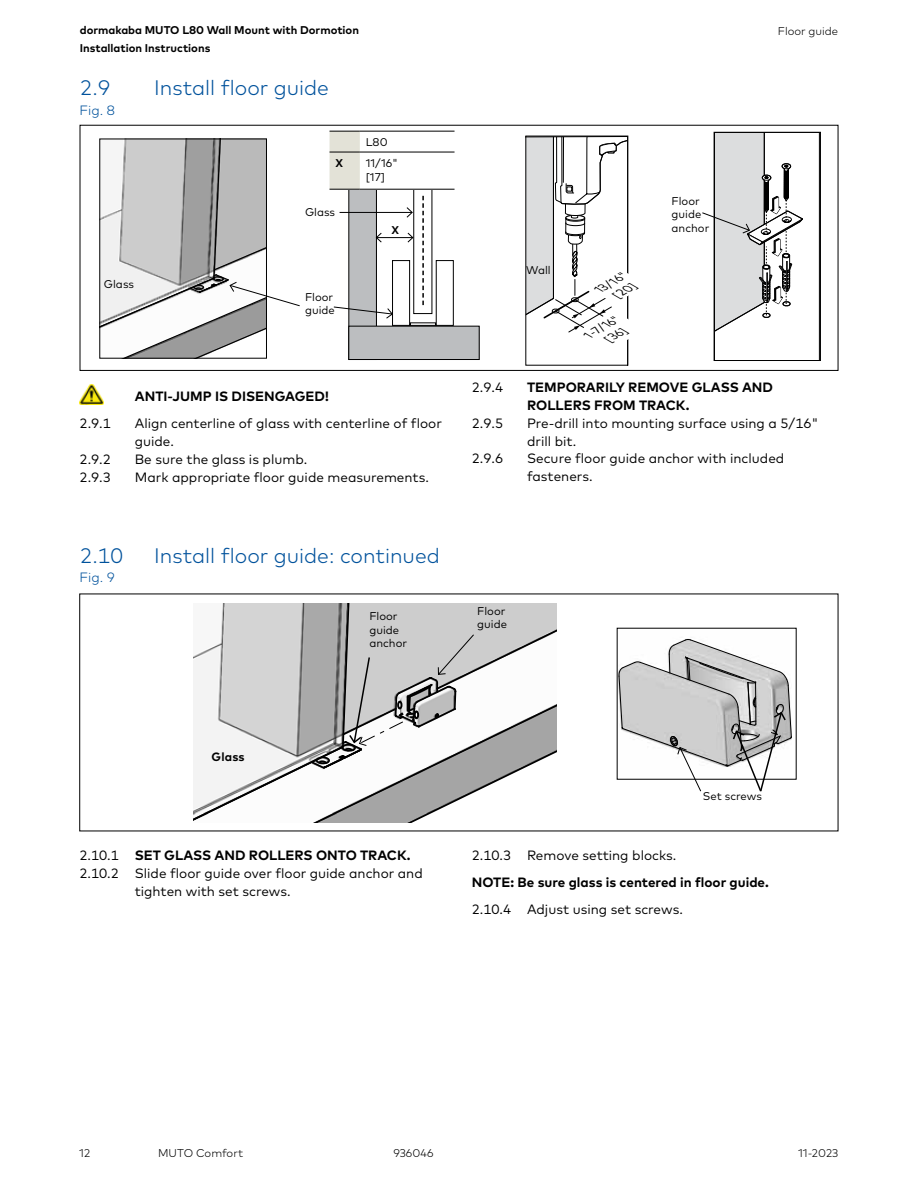
<style>
.page{position:relative;width:918px;height:1188px;background:#fff}
.page>*{position:absolute;margin:0;border:0;box-sizing:border-box;transform-origin:0 0}
.t1{font:300 21px "Mark Pro";color:#00529c}
.t2{font:13.5px/18px "Mark Pro";color:#000}
.t3{font:700 13.5px/18px "Mark Pro";color:#000}
.t4{font:300 13.5px "Mark Pro";color:#00529c}
.t5{font:700 12px "Mark Pro";letter-spacing:.015em;color:#000}
.t6{font:11.25px/13.5px "Mark Pro";color:#000}
.t7{font:700 11.25px/18px "Mark Pro";color:#000}
.t8{font:300 11.25px "Mark Pro";color:#000}
.t9{font:italic 11.25px/13.5px "Mark Pro";color:#000;text-align:right}
.s1{font-weight:400}
</style>
<div class="page">
<div style="left:80px;top:125px;width:758px;height:246px;border:1px solid #000"></div>
<svg style="left:100px;top:139px;width:200px;height:219px"></svg>
<img style="left:80px;top:384px;width:23px;height:21px">
<div style="left:349px;top:147px;width:27px;height:213px;background:#bcbec0"></div>
<div style="left:348px;top:147px;width:29px;height:213px;border:1px solid #000"></div>
<div style="left:349px;top:326px;width:130px;height:34px;background:#bcbec0"></div>
<div style="left:348px;top:326px;width:132px;height:34px;border:1px solid #000"></div>
<div style="left:392px;top:260px;width:18px;height:66px;border:1px solid #000"></div>
<div style="left:436px;top:260px;width:18px;height:66px;border:1px solid #000"></div>
<div style="left:410px;top:322px;width:26px;height:4px;border:1px solid #000"></div>
<svg style="left:422px;top:196px;width:2px;height:109px"></svg>
<hr style="left:376px;top:237px;width:37px;height:1px;background:#000">
<svg style="left:376px;top:232px;width:6px;height:11px"></svg>
<svg style="left:407px;top:232px;width:6px;height:11px"></svg>
<svg style="left:333px;top:306px;width:60px;height:13px"></svg>
<div style="left:330px;top:131px;width:125px;height:58px;background:#fff"></div>
<div style="left:330px;top:132px;width:30px;height:57px;background:#e3e2d7"></div>
<hr style="left:330px;top:131px;width:30px;height:1px;background:#000">
<hr style="left:360px;top:131px;width:95px;height:1px;background:#000">
<hr style="left:330px;top:152px;width:30px;height:1px;background:#000">
<hr style="left:360px;top:152px;width:95px;height:1px;background:#000">
<hr style="left:330px;top:189px;width:30px;height:1px;background:#000">
<hr style="left:360px;top:189px;width:95px;height:1px;background:#000">
<hr style="left:340px;top:212px;width:72px;height:1px;background:#000">
<svg style="left:406px;top:207px;width:7px;height:11px"></svg>
<svg style="left:702px;top:132px;width:118px;height:229px"></svg>
<svg style="left:526px;top:136px;width:103px;height:229px"></svg>
<svg style="left:619px;top:639px;width:173px;height:153px"></svg>
<svg style="left:194px;top:604px;width:362px;height:218px"></svg>
<p class="t7" style="left:80px;top:20px;width:281px">dormakaba MUTO L80 Wall Mount with Dormotion<br>Installation Instructions</p>
<h1 class="t1" style="left:80px;top:71px;width:32px">2.9</h1>
<h1 class="t1" style="left:154px;top:71px;width:176px">Install floor guide</h1>
<p class="t4" style="left:80px;top:100px;width:37px">Fig. 8</p>
<p class="t6" style="left:366px;top:134px;width:23px">L80</p>
<p class="t7" style="left:336px;top:153px;width:9px">X</p>
<p class="t6" style="left:366px;top:155px;width:34px;line-height:14.2px">11/16" [17]</p>
<p class="t6" style="left:104px;top:277px;width:32px">Glass</p>
<p class="t6" style="left:305px;top:204px;width:32px">Glass</p>
<p class="t6" style="left:305px;top:289px;width:31px">Floor guide</p>
<p class="t3" style="left:135px;top:386px;width:195px">ANTI-JUMP IS DISENGAGED!</p>
<p class="t7" style="left:392px;top:221px;width:9px">X</p>
<p class="t2" style="left:80px;top:413px;width:33px">2.9.1</p>
<p class="t2" style="left:135px;top:413px;width:309px">Align centerline of glass with centerline of floor guide.</p>
<p class="t2" style="left:80px;top:449px;width:33px">2.9.2</p>
<p class="t2" style="left:135px;top:449px;width:174px">Be sure the glass is plumb.</p>
<p class="t2" style="left:80px;top:467px;width:33px">2.9.3</p>
<p class="t2" style="left:135px;top:467px;width:296px">Mark appropriate floor guide measurements.</p>
<h1 class="t1" style="left:80px;top:539px;width:45px">2.10</h1>
<h1 class="t1" style="left:154px;top:539px;width:287px">Install floor guide: continued</h1>
<p class="t4" style="left:80px;top:567px;width:37px">Fig. 9</p>
<p class="t6" style="left:369px;top:609px;width:39px">Floor guide anchor</p>
<p class="t6" style="left:526px;top:262px;width:26px">Wall</p>
<p class="t9" style="left:595px;top:283px;width:38px;rotate:-30deg">13/16" [20]</p>
<p class="t9" style="left:584px;top:329px;width:39px;rotate:-30deg">1-7/16" [36]</p>
<p class="t6" style="left:672px;top:193px;width:39px">Floor guide anchor</p>
<p class="t8" style="left:778px;top:22px;width:62px">Floor guide</p>
<p class="t2" style="left:472px;top:377px;width:33px">2.9.4</p>
<p class="t3" style="left:527px;top:377px;width:248px">TEMPORARILY REMOVE GLASS AND<br>ROLLERS FROM TRACK.</p>
<p class="t2" style="left:472px;top:413px;width:33px">2.9.5</p>
<p class="t2" style="left:527px;top:413px;width:293px">Pre-drill into mounting surface using a 5/16" drill bit.</p>
<p class="t2" style="left:472px;top:449px;width:33px">2.9.6</p>
<p class="t2" style="left:527px;top:449px;width:259px">Secure floor guide anchor with included fasteners.</p>
<p class="t6" style="left:477px;top:603px;width:31px">Floor guide</p>
<p class="t5" style="left:212px;top:748px;width:35px">Glass</p>
<p class="t3" style="left:80px;top:845px;width:333px"><span class="s1">2.10.1</span> SET GLASS AND ROLLERS ONTO TRACK.</p>
<p class="t2" style="left:80px;top:863px;width:345px">2.10.2 Slide floor guide over floor guide anchor and</p>
<p class="t2" style="left:135px;top:881px;width:157px">tighten with set screws.</p>
<p class="t6" style="left:703px;top:788px;width:61px">Set screws</p>
<p class="t2" style="left:472px;top:845px;width:206px">2.10.3 Remove setting blocks.</p>
<p class="t3" style="left:472px;top:872px;width:299px">NOTE: Be sure glass is centered in floor guide.</p>
<p class="t2" style="left:472px;top:899px;width:213px">2.10.4 Adjust using set screws.</p>
<p class="t8" style="left:79px;top:1145px;width:12px">12</p>
<p class="t8" style="left:158px;top:1144px;width:87px">MUTO Comfort</p>
<p class="t8" style="left:393px;top:1144px;width:42px">936046</p>
<p class="t8" style="left:798px;top:1144px;width:42px">11-2023</p>
</div>
